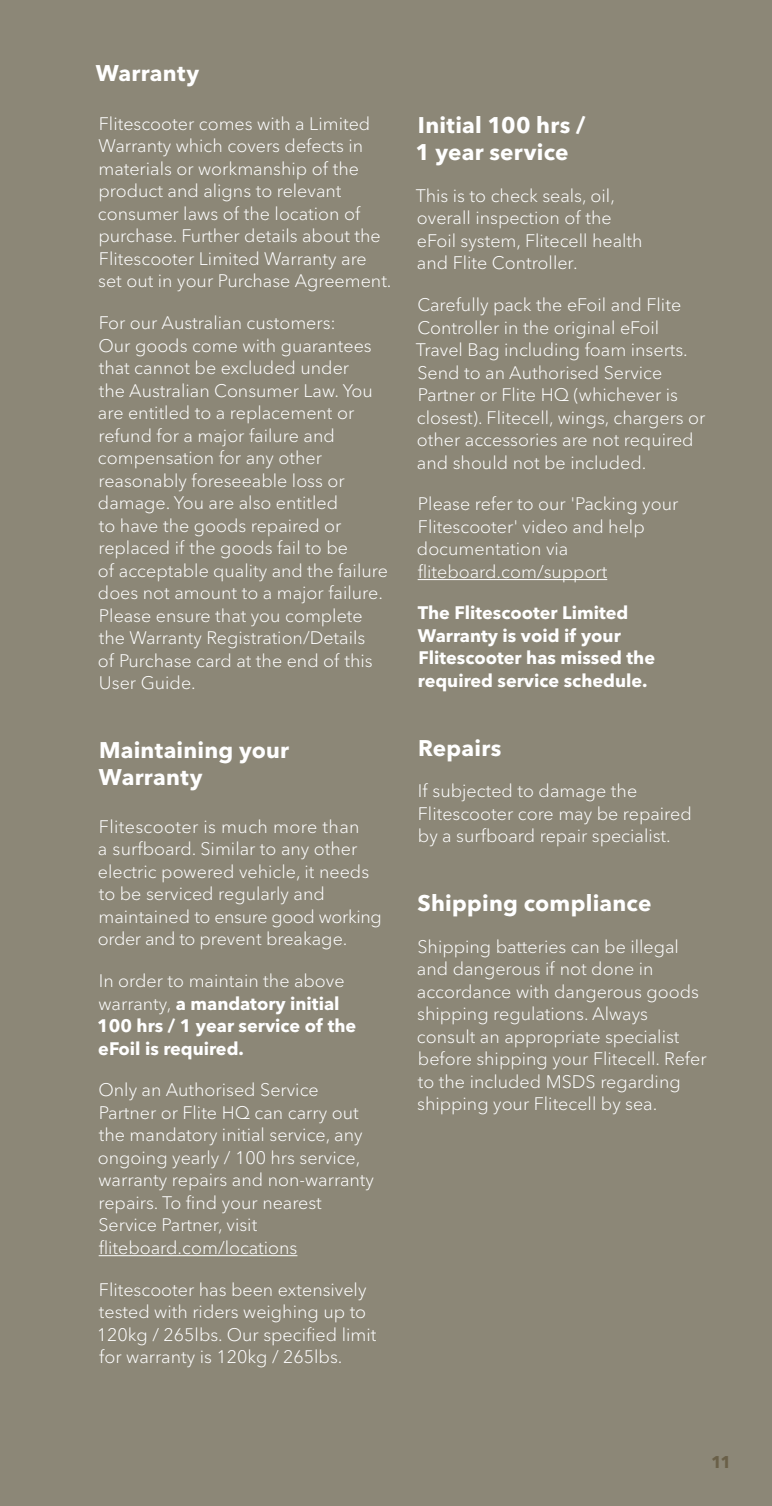
<style>
.page{position:relative;width:772px;height:1506px;background:#fff}
.page>*{position:absolute;margin:0;border:0;box-sizing:border-box;transform-origin:0 0}
.t1{font:700 22.5px/27px "Avenir Next LT Pro";letter-spacing:.01em;color:#fff}
.t2{font:300 18px/22.5px "Avenir Next LT Pro";color:#fff}
.t3{font:700 18px/22.5px "Avenir Next LT Pro";color:#fff}
.t4{font:700 16.88px "Avenir Next LT Pro";color:#6a6048}
.s1{font-weight:300}
</style>
<div class="page">
<div style="left:0;top:0;width:772px;height:1505px;background:#8c8777"></div>
<hr style="left:99px;top:1255px;width:198px;height:1px;background:#fff">
<hr style="left:418px;top:579px;width:189px;height:1px;background:#fff">
<p class="t1" style="left:96px;top:59px;width:105px">Warranty</p>
<p class="t2" style="left:98px;top:112px;width:295px">Flitescooter comes with a Limited Warranty which covers defects in materials or workmanship of the product and aligns to relevant consumer laws of the location of purchase. Further details about the Flitescooter Limited Warranty are set out in your Purchase Agreement.</p>
<p class="t2" style="left:98px;top:311px;width:291px">For our Australian customers:<br>Our goods come with guarantees that cannot be excluded under<br>the Australian Consumer Law. You are entitled to a replacement or refund for a major failure and compensation for any other reasonably foreseeable loss or damage. You are also entitled<br>to have the goods repaired or replaced if the goods fail to be<br>of acceptable quality and the failure does not amount to a major failure.<br>Please ensure that you complete the Warranty Registration/Details<br>of Purchase card at the end of this<br>User Guide.</p>
<p class="t1" style="left:99px;top:736px;width:192px">Maintaining your<br>Warranty</p>
<p class="t2" style="left:98px;top:815px;width:285px">Flitescooter is much more than<br>a surfboard. Similar to any other electric powered vehicle, it needs to be serviced regularly and maintained to ensure good working order and to prevent breakage.</p>
<p class="t3" style="left:97px;top:969px;width:260px"><span class="s1">In order to maintain the above warranty,</span> a mandatory initial<br>100 hrs / 1 year service of the eFoil is required.</p>
<p class="t2" style="left:98px;top:1078px;width:278px">Only an Authorised Service<br>Partner or Flite HQ can carry out the mandatory initial service, any ongoing yearly / 100 hrs service, warranty repairs and non-warranty repairs. To find your nearest<br>Service Partner, visit fliteboard.com/locations</p>
<p class="t2" style="left:97px;top:1277px;width:281px">Flitescooter has been extensively tested with riders weighing up to 120kg / 265lbs. Our specified limit for warranty is 120kg / 265lbs.</p>
<p class="t1" style="left:415px;top:112px;width:171px">Initial 100 hrs /<br>1 year service</p>
<p class="t2" style="left:416px;top:184px;width:228px">This is to check seals, oil, overall inspection of the eFoil system, Flitecell health and Flite Controller.</p>
<p class="t2" style="left:416px;top:293px;width:291px">Carefully pack the eFoil and Flite Controller in the original eFoil Travel Bag including foam inserts.<br>Send to an Authorised Service Partner or Flite HQ (whichever is closest). Flitecell, wings, chargers or other accessories are not required and should not be included.</p>
<p class="t2" style="left:417px;top:492px;width:263px">Please refer to our 'Packing your<br>Flitescooter' video and help documentation via fliteboard.com/support</p>
<p class="t3" style="left:418px;top:601px;width:239px">The Flitescooter Limited<br>Warranty is void if your<br>Flitescooter has missed the required service schedule.</p>
<p class="t1" style="left:418px;top:734px;width:85px">Repairs</p>
<p class="t2" style="left:418px;top:779px;width:275px">If subjected to damage the<br>Flitescooter core may be repaired by a surfboard repair specialist.</p>
<p class="t1" style="left:417px;top:889px;width:235px">Shipping compliance</p>
<p class="t2" style="left:417px;top:935px;width:291px">Shipping batteries can be illegal and dangerous if not done in accordance with dangerous goods shipping regulations. Always consult an appropriate specialist before shipping your Flitecell. Refer to the included MSDS regarding shipping your Flitecell by sea.</p>
<p class="t4" style="left:711px;top:1451px;width:22px">11</p>
</div>
